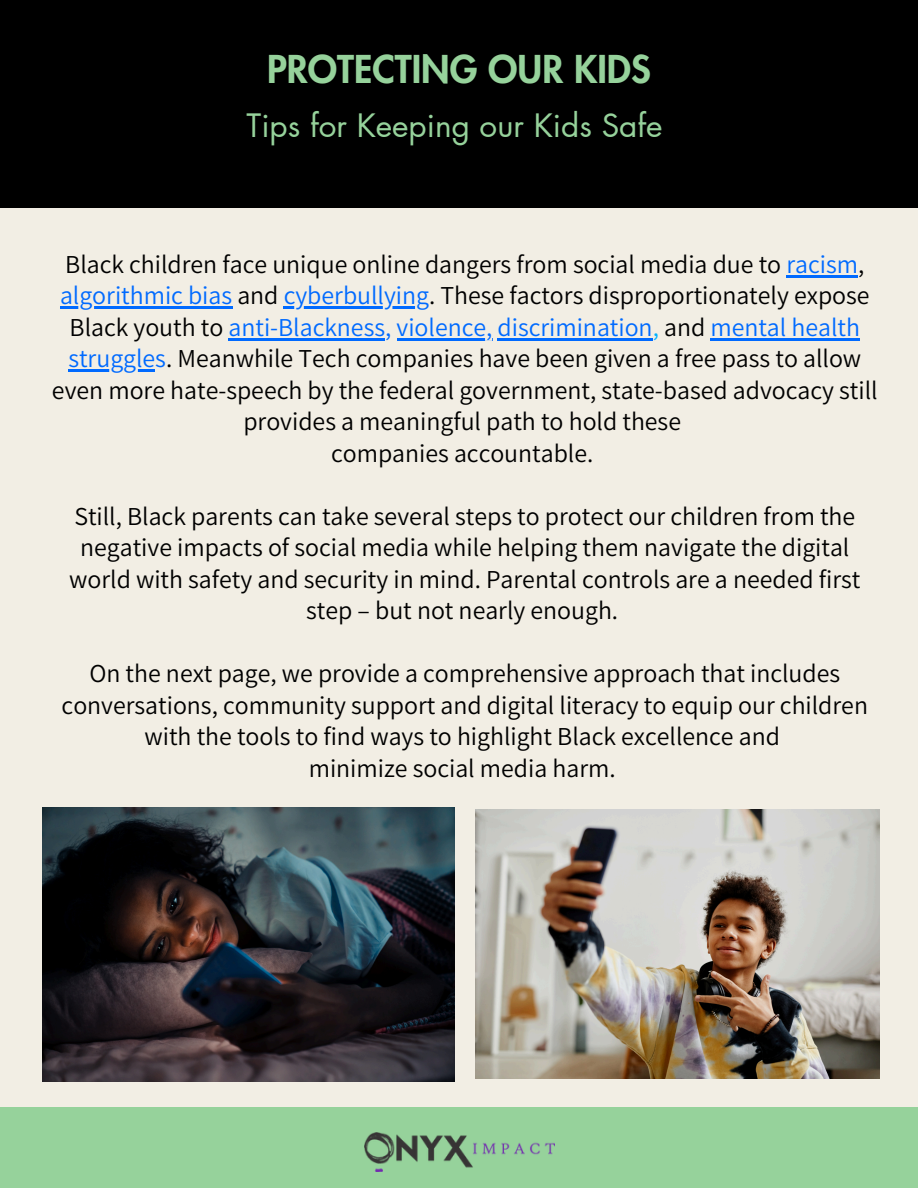
<style>
.page{position:relative;width:918px;height:1188px;background:#f2eee4}
.page>*{position:absolute;margin:0;border:0;box-sizing:border-box;transform-origin:0 0}
.t1{font:800 37.5px "Futura LT Pro";color:#96d29b}
.t2{font:31.5px "Futura LT Pro";color:#96d29b}
.t3{font:23.1px/31.5px "Source Han Sans JP";color:#000;text-align:center}
.t4{font:23.1px "Source Han Sans JP";color:#006aff}
.s1{color:#006aff}
.s2{color:#000}
.s3{color:#00b2ff}
</style>
<div class="page">
<div style="left:0;top:0;width:918px;height:208px;background:#000"></div>
<div style="left:0;top:1108px;width:918px;height:80px;background:#96d29b"></div>
<img style="left:364px;top:1133px;width:190px;height:38px">
<hr style="left:786px;top:275px;width:72px;height:2px;background:#006aff">
<hr style="left:60px;top:306px;width:172px;height:3px;background:#006aff">
<hr style="left:284px;top:306px;width:145px;height:3px;background:#006aff">
<hr style="left:229px;top:338px;width:156px;height:2px;background:#006aff">
<hr style="left:397px;top:338px;width:95px;height:2px;background:#006aff">
<hr style="left:498px;top:338px;width:155px;height:2px;background:#006aff">
<hr style="left:710px;top:338px;width:150px;height:2px;background:#006aff">
<hr style="left:68px;top:369px;width:87px;height:3px;background:#006aff">
<img style="left:43px;top:807px;width:412px;height:275px">
<img style="left:475px;top:810px;width:404px;height:269px">
<p class="t1" style="left:267px;top:53px;width:385px">PROTECTING OUR KIDS</p>
<p class="t2" style="left:247px;top:111px;width:417px">Tips for Keeping our Kids Safe</p>
<h1 class="t3" style="left:65px;top:247px;width:801px">Black children face unique online dangers from social media due to <span class="s1">racism</span>,</h1>
<h2 class="t3" style="left:60px;top:279px;width:811px"><span class="s1">algorithmic bias</span> and <span class="s1">cyberbullying</span>. These factors disproportionately expose</h2>
<p class="t4" style="left:70px;top:309px;width:792px"><span class="s2">Black youth to</span> anti-Blackness, violence, discrimination<span class="s3">,</span> <span class="s2">and</span> mental health</p>
<p class="t3" style="left:52px;top:342px;width:827px"><span class="s1">struggles</span>. Meanwhile Tech companies have been given a free pass to allow even more hate-speech by the federal government, state-based advocacy still provides a meaningful path to hold these<br>companies accountable.</p>
<p class="t3" style="left:69px;top:499px;width:793px">Still, Black parents can take several steps to protect our children from the negative impacts of social media while helping them navigate the digital world with safety and security in mind. Parental controls are a needed first step – but not nearly enough.</p>
<p class="t3" style="left:62px;top:657px;width:808px">On the next page, we provide a comprehensive approach that includes conversations, community support and digital literacy to equip our children with the tools to find ways to highlight Black excellence and<br>minimize social media harm.</p>
</div>
